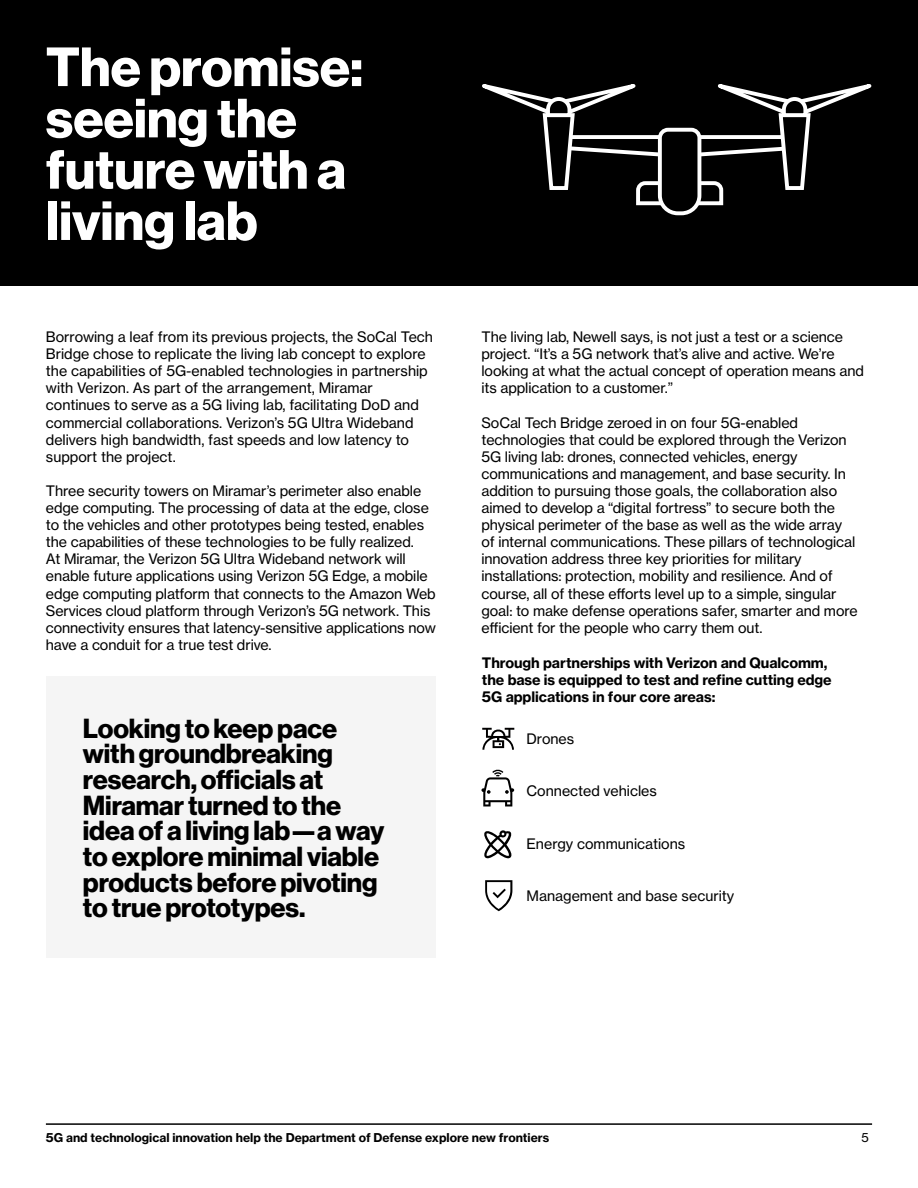
<style>
.page{position:relative;width:918px;height:1188px;background:#fff}
.page>*{position:absolute;margin:0;border:0;box-sizing:border-box;transform-origin:0 0}
.t1{font:700 54px/51.3px "Verizon NHGDS";color:#fff}
.t2{font:700 27px/25.7px "Verizon NHGDS";letter-spacing:-.005em;color:#000}
.t3{font:14.25px/17.1px "Verizon NHGTX";letter-spacing:-.005em;color:#000}
.t4{font:700 14.25px/17.1px "Verizon NHGTX";letter-spacing:-.005em;color:#000}
.t5{font:700 12px "Verizon NHGTX";color:#000}
.t6{font:12px "Verizon NHGTX";color:#000}
</style>
<div class="page">
<div style="left:0;top:0;width:918px;height:286px;background:#000"></div>
<hr style="left:46px;top:1123px;width:826px;height:2px;background:#000">
<div style="left:46px;top:676px;width:389px;height:282px;background:#f5f5f5"></div>
<svg style="left:482px;top:728px;width:32px;height:22px"></svg>
<svg style="left:484px;top:830px;width:28px;height:28px"></svg>
<svg style="left:485px;top:880px;width:27px;height:31px"></svg>
<svg style="left:481px;top:769px;width:33px;height:37px"></svg>
<svg style="left:482px;top:84px;width:390px;height:132px"></svg>
<p class="t1" style="left:46px;top:40px;width:319px">The promise: seeing the future with a living lab</p>
<p class="t3" style="left:46px;top:328px;width:389px">Borrowing a leaf from its previous projects, the SoCal Tech Bridge chose to replicate the living lab concept to explore the capabilities of 5G-enabled technologies in partnership with Verizon. As part of the arrangement, Miramar continues to serve as a 5G living lab, facilitating DoD and commercial collaborations. Verizon’s 5G Ultra Wideband delivers high bandwidth, fast speeds and low latency to support the project.</p>
<p class="t3" style="left:46px;top:482px;width:391px">Three security towers on Miramar’s perimeter also enable edge computing. The processing of data at the edge, close to the vehicles and other prototypes being tested, enables the capabilities of these technologies to be fully realized.<br>At Miramar, the Verizon 5G Ultra Wideband network will enable future applications using Verizon 5G Edge, a mobile edge computing platform that connects to the Amazon Web Services cloud platform through Verizon’s 5G network. This connectivity ensures that latency-sensitive applications now have a conduit for a true test drive.</p>
<p class="t2" style="left:83px;top:715px;width:303px">Looking to keep pace with groundbreaking research, officials at<br>Miramar turned to the idea of a living lab—a way to explore minimal viable products before pivoting to true prototypes.</p>
<p class="t3" style="left:482px;top:328px;width:384px">The living lab, Newell says, is not just a test or a science project. “It’s a 5G network that’s alive and active. We’re looking at what the actual concept of operation means and its application to a customer.”</p>
<p class="t3" style="left:482px;top:413px;width:378px">SoCal Tech Bridge zeroed in on four 5G-enabled technologies that could be explored through the Verizon 5G living lab: drones, connected vehicles, energy communications and management, and base security. In addition to pursuing those goals, the collaboration also aimed to develop a “digital fortress” to secure both the physical perimeter of the base as well as the wide array of internal communications. These pillars of technological innovation address three key priorities for military installations: protection, mobility and resilience. And of course, all of these efforts level up to a simple, singular goal: to make defense operations safer, smarter and more efficient for the people who carry them out.</p>
<p class="t4" style="left:482px;top:653px;width:351px">Through partnerships with Verizon and Qualcomm, the base is equipped to test and refine cutting edge<br>5G applications in four core areas:</p>
<p class="t3" style="left:526px;top:730px;width:49px">Drones</p>
<p class="t3" style="left:526px;top:782px;width:132px">Connected vehicles</p>
<p class="t3" style="left:526px;top:834px;width:160px">Energy communications</p>
<p class="t3" style="left:526px;top:887px;width:209px">Management and base security</p>
<p class="t5" style="left:46px;top:1130px;width:505px">5G and technological innovation help the Department of Defense explore new frontiers</p>
<p class="t6" style="left:862px;top:1130px;width:9px">5</p>
</div>
